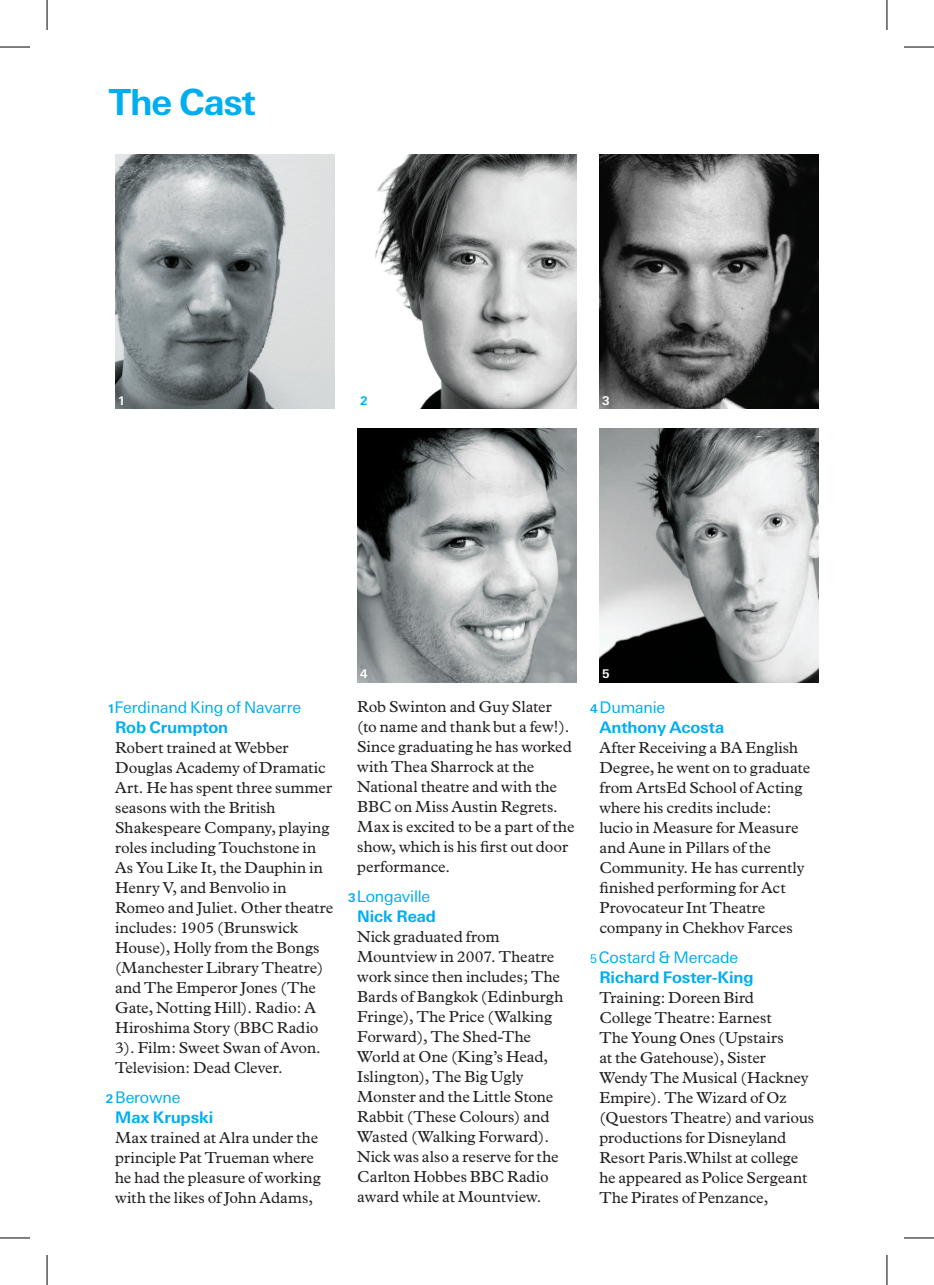
<style>
.page{position:relative;width:934px;height:1285px;background:#fff}
.page>*{position:absolute;margin:0;border:0;box-sizing:border-box;transform-origin:0 0}
.t1{font:700 36px "Linotype Univers Basic";letter-spacing:-.03em;color:#00aeef}
.t2{font:16px/20px "Plantin";color:#231f20}
.t3{font:16px "Linotype Univers Basic";letter-spacing:-.01em;color:#00aeef}
.t4{font:700 16px "Linotype Univers Basic";letter-spacing:-.01em;color:#00aeef}
.t5{font:700 12px "Linotype Univers Basic";color:#00aeef}
.t6{font:700 12px "Linotype Univers Basic";color:#fff}
.t7{font:12px "Linotype Univers Basic";color:#00aeef}
</style>
<div class="page">
<img style="left:115px;top:155px;width:219px;height:253px">
<img style="left:375px;top:155px;width:201px;height:253px">
<img style="left:357px;top:428px;width:219px;height:254px">
<img style="left:599px;top:428px;width:219px;height:254px">
<img style="left:599px;top:155px;width:219px;height:253px">
<hr style="left:0;top:47px;width:30px;height:1px;background:#000">
<hr style="left:903px;top:47px;width:30px;height:1px;background:#000">
<hr style="left:0;top:1237px;width:30px;height:1px;background:#000">
<hr style="left:903px;top:1237px;width:30px;height:1px;background:#000">
<hr style="left:47px;top:0;width:1px;height:30px;background:#000">
<hr style="left:47px;top:1255px;width:1px;height:30px;background:#000">
<hr style="left:886px;top:0;width:1px;height:30px;background:#000">
<hr style="left:886px;top:1255px;width:1px;height:30px;background:#000">
<h1 class="t1" style="left:109px;top:81px;width:148px">The Cast</h1>
<p class="t6" style="left:118px;top:393px;width:9px">1</p>
<p class="t5" style="left:360px;top:393px;width:9px">2</p>
<p class="t6" style="left:602px;top:393px;width:9px">3</p>
<p class="t3" style="left:114px;top:698px;width:188px">Ferdinand King of Navarre</p>
<p class="t5" style="left:107px;top:701px;width:9px">1</p>
<p class="t4" style="left:115px;top:717px;width:115px">Rob Crumpton</p>
<p class="t2" style="left:115px;top:737px;width:220px">Robert trained at Webber<br>Douglas Academy of Dramatic<br>Art. He has spent three summer seasons with the British<br>Shakespeare Company, playing roles including Touchstone in<br>As You Like It, the Dauphin in<br>Henry V, and Benvolio in<br>Romeo and Juliet. Other theatre includes: 1905 (Brunswick<br>House), Holly from the Bongs (Manchester Library Theatre) and The Emperor Jones (The<br>Gate, Notting Hill). Radio: A<br>Hiroshima Story (BBC Radio<br>3). Film: Sweet Swan of Avon.<br>Television: Dead Clever.</p>
<p class="t3" style="left:115px;top:1088px;width:67px">Berowne</p>
<p class="t5" style="left:106px;top:1091px;width:9px">2</p>
<p class="t4" style="left:115px;top:1107px;width:100px">Max Krupski</p>
<p class="t2" style="left:115px;top:1127px;width:207px">Max trained at Alra under the principle Pat Trueman where he had the pleasure of working with the likes of John Adams,</p>
<p class="t6" style="left:360px;top:666px;width:9px">4</p>
<p class="t2" style="left:357px;top:697px;width:219px">Rob Swinton and Guy Slater (to name and thank but a few!).<br>Since graduating he has worked with Thea Sharrock at the<br>National theatre and with the<br>BBC on Miss Austin Regrets.<br>Max is excited to be a part of the show, which is his first out door performance.</p>
<p class="t3" style="left:356px;top:887px;width:75px">Longaville</p>
<p class="t5" style="left:348px;top:891px;width:9px">3</p>
<p class="t4" style="left:357px;top:907px;width:80px">Nick Read</p>
<p class="t2" style="left:357px;top:927px;width:207px">Nick graduated from<br>Mountview in 2007. Theatre work since then includes; The<br>Bards of Bangkok (Edinburgh<br>Fringe), The Price (Walking<br>Forward), The Shed-The<br>World at One (King’s Head,<br>Islington), The Big Ugly<br>Monster and the Little Stone<br>Rabbit (These Colours) and<br>Wasted (Walking Forward).<br>Nick was also a reserve for the<br>Carlton Hobbes BBC Radio award while at Mountview.</p>
<p class="t6" style="left:602px;top:666px;width:9px">5</p>
<p class="t3" style="left:599px;top:698px;width:67px">Dumanie</p>
<p class="t5" style="left:590px;top:701px;width:9px">4</p>
<p class="t4" style="left:599px;top:717px;width:126px">Anthony Acosta</p>
<p class="t2" style="left:599px;top:737px;width:212px">After Receiving a BA English<br>Degree, he went on to graduate from ArtsEd School of Acting where his credits include:<br>lucio in Measure for Measure and Aune in Pillars of the<br>Community. He has currently finished performing for Act<br>Provocateur Int Theatre company in Chekhov Farces</p>
<p class="t3" style="left:598px;top:948px;width:141px">Costard &amp; Mercade</p>
<p class="t7" style="left:590px;top:951px;width:8px">5</p>
<p class="t4" style="left:599px;top:967px;width:156px">Richard Foster-King</p>
<p class="t2" style="left:599px;top:987px;width:216px">Training: Doreen Bird<br>College Theatre: Earnest<br>The Young Ones (Upstairs<br>at the Gatehouse), Sister<br>Wendy The Musical (Hackney<br>Empire). The Wizard of Oz (Questors Theatre) and various productions for Disneyland<br>Resort Paris.Whilst at college he appeared as Police Sergeant<br>The Pirates of Penzance,</p>
</div>
